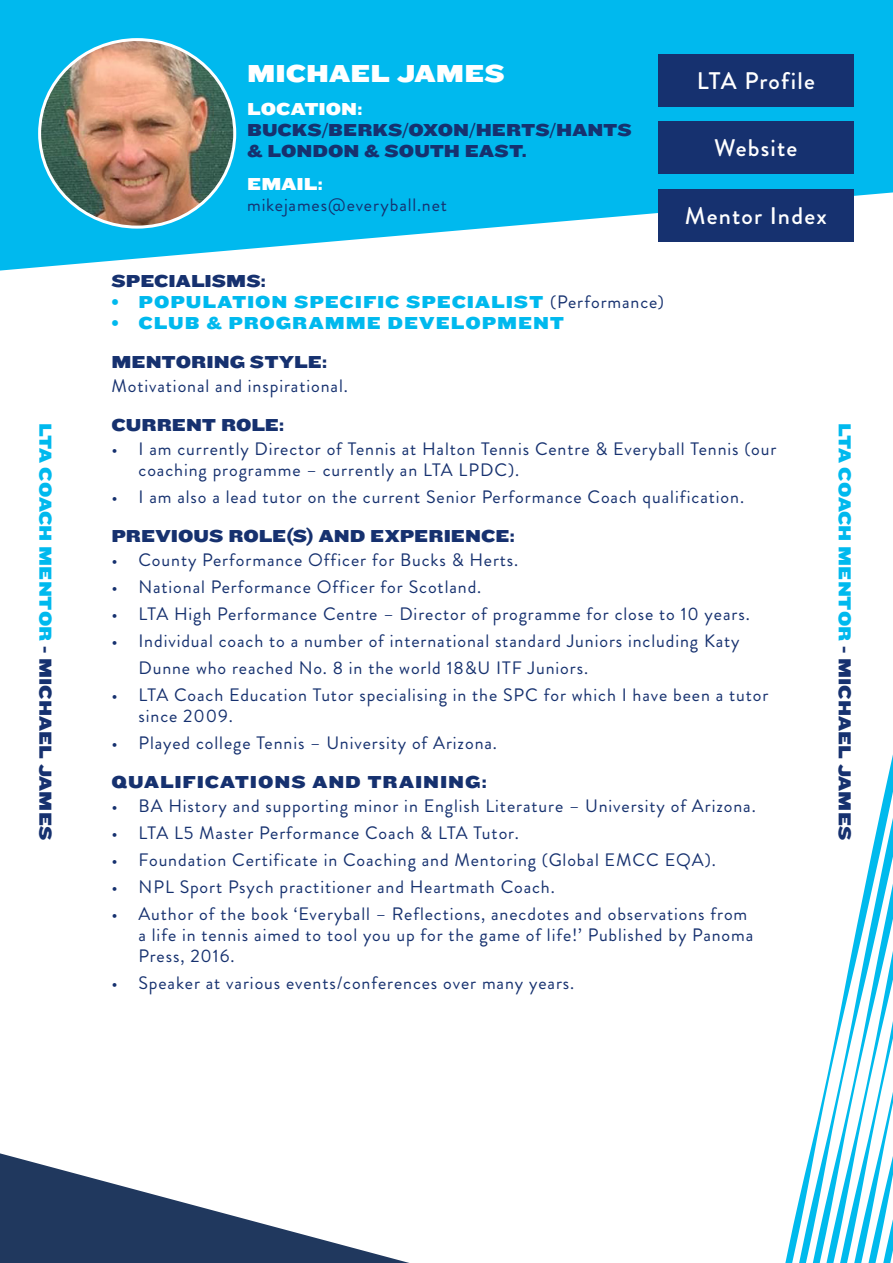
<style>
.page{position:relative;width:893px;height:1263px;background:#fff}
.page>*{position:absolute;margin:0;border:0;box-sizing:border-box;transform-origin:0 0}
.t1{font:25.5px "Knockout 73 Full Heviweight";color:#fff}
.t2{font:500 24px "Brandon Grotesque";letter-spacing:.05em;color:#fff}
.t3{font:18px/21px "Brandon Grotesque";letter-spacing:.05em;color:#16316f}
.t4{font:18px/21px "Knockout 73 Full Heviweight";color:#16316f}
.t5{font:18px "Knockout 73 Full Heviweight";letter-spacing:.035em;color:#00b9ee}
.t6{font:18px "Knockout 73 Full Heviweight";color:#00b9ee}
.t7{font:18px "Knockout 73 Full Heviweight";letter-spacing:.05em;color:#16316f}
.s1{color:#fff}
.s2{font-family:"Knockout 73 Full Heviweight";color:#fff}
.s3{font-family:"Brandon Grotesque";color:#16316f}
.s4{font-family:"Knockout 73 Full Heviweight"}
.s5{color:#16316f}
</style>
<div class="page">
<svg style="left:0;top:0;width:892px;height:271px;fill:#00b9ee"></svg>
<svg style="left:0;top:1153px;width:409px;height:110px"></svg>
<svg style="left:785px;top:1204px;width:13px;height:59px"></svg>
<svg style="left:798px;top:1149px;width:13px;height:114px"></svg>
<svg style="left:811px;top:1092px;width:13px;height:171px"></svg>
<svg style="left:824px;top:759px;width:68px;height:504px"></svg>
<img style="left:40px;top:40px;width:195px;height:187px">
<div style="left:658px;top:54px;width:195px;height:52px;background:#16316f"></div>
<div style="left:658px;top:122px;width:195px;height:52px;background:#16316f"></div>
<div style="left:658px;top:189px;width:195px;height:53px;background:#16316f"></div>
<p class="t1" style="left:247px;top:55px;width:259px">MICHAEL JAMES</p>
<p class="t4" style="left:247px;top:98px;width:386px"><span class="s1">LOCATION:<br></span>BUCKS/BERKS/OXON/HERTS/HANTS &amp; LONDON &amp; SOUTH EAST.</p>
<p class="t3" style="left:247px;top:174px;width:201px"><span class="s2">EMAIL: </span>mikejames@everyball.net</p>
<p class="t2" style="left:696px;top:64px;width:120px">LTA Profile</p>
<p class="t2" style="left:714px;top:131px;width:85px">Website</p>
<p class="t2" style="left:685px;top:199px;width:143px">Mentor Index</p>
<p class="t4" style="left:111px;top:270px;width:156px">SPECIALISMS:</p>
<p class="t5" style="left:111px;top:290px;width:554px">• POPULATION SPECIFIC SPECIALIST <span class="s3">(Performance)</span></p>
<p class="t5" style="left:111px;top:311px;width:454px">• CLUB &amp; PROGRAMME DEVELOPMENT</p>
<p class="t4" style="left:111px;top:351px;width:217px">MENTORING STYLE:</p>
<p class="t3" style="left:111px;top:367px;width:238px;line-height:39px">Motivational and inspirational.<br><span class="s4">CURRENT ROLE:</span></p>
<p class="t3" style="left:138px;top:439px;width:639px;text-indent:-27px">• I am currently Director of Tennis at Halton Tennis Centre &amp; Everyball Tennis (our coaching programme – currently an LTA LPDC).</p>
<p class="t3" style="left:111px;top:487px;width:634px">• I am also a lead tutor on the current Senior Performance Coach qualification.</p>
<p class="t4" style="left:111px;top:525px;width:404px">PREVIOUS ROLE(S) AND EXPERIENCE:</p>
<p class="t3" style="left:111px;top:550px;width:408px">• County Performance Officer for Bucks &amp; Herts.</p>
<p class="t3" style="left:111px;top:577px;width:371px">• National Performance Officer for Scotland.</p>
<p class="t3" style="left:111px;top:604px;width:639px">• LTA High Performance Centre – Director of programme for close to 10 years.</p>
<p class="t3" style="left:138px;top:628px;width:602px;line-height:27px;text-indent:-27px">• Individual coach to a number of international standard Juniors including Katy<br>Dunne who reached No. 8 in the world 18&amp;U ITF Juniors.</p>
<p class="t3" style="left:138px;top:685px;width:631px;text-indent:-27px">• LTA Coach Education Tutor specialising in the SPC for which I have been a tutor since 2009.</p>
<p class="t3" style="left:111px;top:733px;width:387px">• Played college Tennis – University of Arizona.</p>
<p class="t7" style="left:111px;top:770px;width:376px">QUALIFICATIONS AND TRAINING:</p>
<p class="t3" style="left:111px;top:796px;width:645px">• BA History and supporting minor in English Literature – University of Arizona.</p>
<p class="t3" style="left:111px;top:823px;width:409px">• LTA L5 Master Performance Coach &amp; LTA Tutor.</p>
<p class="t3" style="left:111px;top:850px;width:606px">• Foundation Certificate in Coaching and Mentoring (Global EMCC EQA).</p>
<p class="t3" style="left:111px;top:877px;width:445px">• NPL Sport Psych practitioner and Heartmath Coach.</p>
<p class="t3" style="left:138px;top:904px;width:616px;text-indent:-27px">• Author of the book ‘Everyball – Reflections, anecdotes and observations from a life in tennis aimed to tool you up for the game of life!’ Published by Panoma<br>Press, 2016.</p>
<p class="t3" style="left:111px;top:973px;width:464px">• Speaker at various events/conferences over many years.</p>
<p class="t6" style="left:58px;top:423px;width:419px;rotate:90deg">LTA COACH MENTOR <span class="s5">- MICHAEL JAMES</span></p>
<p class="t6" style="left:857px;top:423px;width:419px;rotate:90deg">LTA COACH MENTOR <span class="s5">- MICHAEL JAMES</span></p>
</div>
